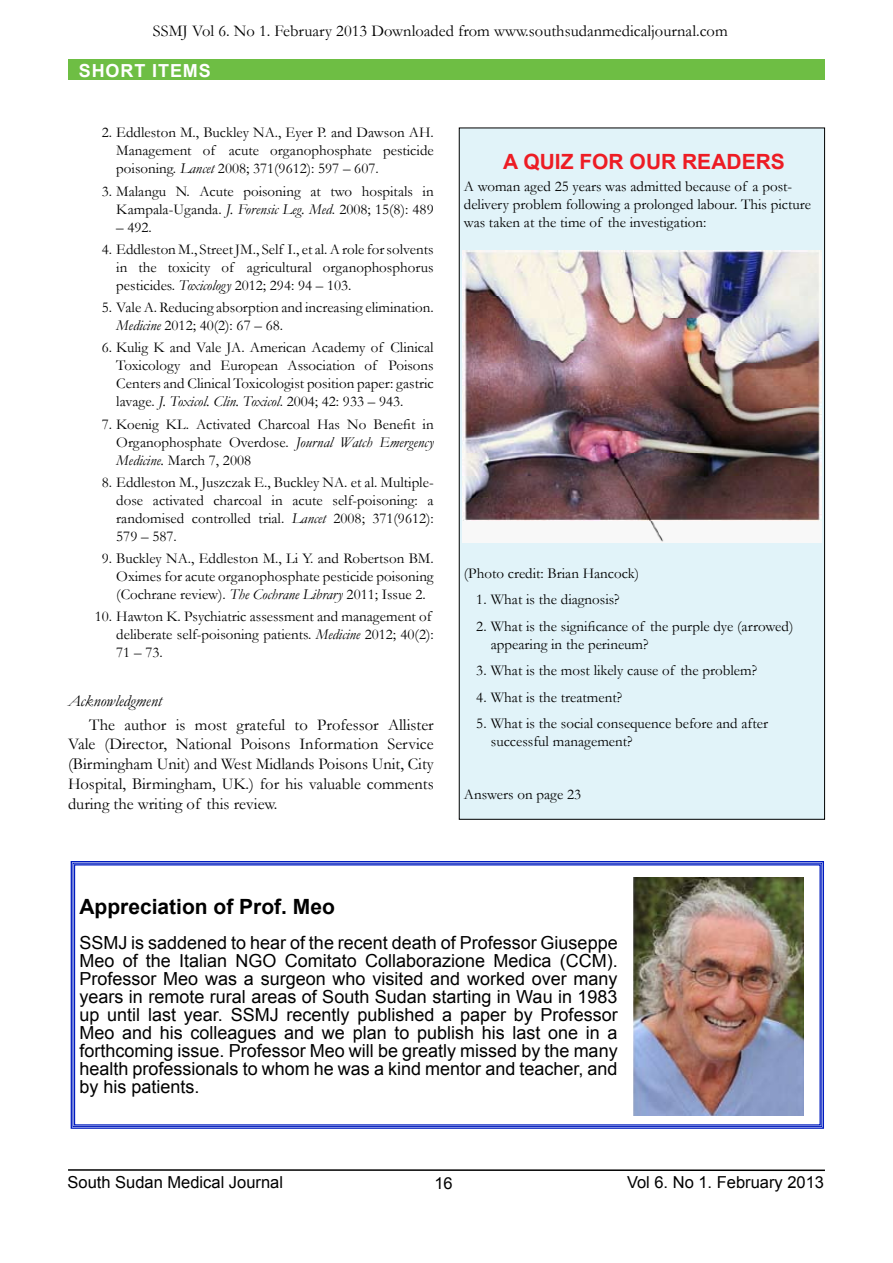
<style>
.page{position:relative;width:893px;height:1263px;background:#fff}
.page>*{position:absolute;margin:0;border:0;box-sizing:border-box;transform-origin:0 0}
.t1{font:700 21px "Arial";color:#000}
.t2{font:700 21px "Arial";color:#ed1c24}
.t3{font:18px/18px "Arial";color:#000;text-align:justify}
.t4{font:700 18px "Arial";letter-spacing:.05em;color:#fff}
.t5{font:16.5px/19.8px "Garamond";color:#000;text-align:justify}
.t6{font:16.5px "Arial";color:#000}
.t7{font:italic 16.5px "Garamond";color:#000}
.t8{font:15px/18px "Garamond";color:#000;text-align:justify}
.s1{font-style:italic}
</style>
<div class="page">
<hr style="left:68px;top:1169px;width:757px;height:2px;background:#000">
<div style="left:68px;top:60px;width:757px;height:20px;background:#6ebe44"></div>
<div style="left:459px;top:128px;width:366px;height:691px;background:#e1f3f9"></div>
<img style="left:462px;top:250px;width:360px;height:293px">
<svg style="left:70px;top:861px;width:754px;height:268px"></svg>
<div style="left:74px;top:864px;width:747px;height:261px;border:1px solid #001cbf"></div>
<img style="left:633px;top:878px;width:170px;height:238px">
<p class="t5" style="left:153px;top:21px;width:576px">SSMJ Vol 6. No 1. February 2013 Downloaded from www.southsudanmedicaljournal.com</p>
<p class="t4" style="left:79px;top:58px;width:134px">SHORT ITEMS</p>
<p class="t8" style="left:116px;top:123px;width:319px;text-indent:-15px">2. Eddleston M., Buckley NA., Eyer P. and Dawson AH.<br>Management of acute organophosphate pesticide poisoning. <span class="s1">Lancet</span> 2008; 371(9612): 597 – 607.</p>
<p class="t8" style="left:102px;top:182px;width:333px;text-align:right">3. Malangu N. Acute poisoning at two hospitals in<br>Kampala-Uganda. <span class="s1">J. Forensic Leg. Med</span>. 2008; 15(8): 489</p>
<p class="t8" style="left:116px;top:218px;width:37px">– 492.</p>
<p class="t8" style="left:116px;top:240px;width:319px;text-indent:-15px">4. Eddleston M., Street JM., Self I., et al. A role for solvents in the toxicity of agricultural organophosphorus pesticides. <span class="s1">Toxicology</span> 2012; 294: 94 – 103.</p>
<p class="t8" style="left:116px;top:298px;width:319px;text-indent:-15px">5. Vale A. Reducing absorption and increasing elimination.<br><span class="s1">Medicine</span> 2012; 40(2): 67 – 68.</p>
<p class="t8" style="left:116px;top:338px;width:319px;text-indent:-15px">6. Kulig K and Vale JA. American Academy of Clinical Toxicology and European Association of Poisons Centers and Clinical Toxicologist position paper: gastric lavage. <span class="s1">J. Toxicol. Clin. Toxicol</span>. 2004; 42: 933 – 943.</p>
<p class="t8" style="left:116px;top:414px;width:319px;text-indent:-15px">7. Koenig KL. Activated Charcoal Has No Benefit in Organophosphate Overdose. <span class="s1">Journal Watch Emergency Medicine.</span> March 7, 2008</p>
<p class="t8" style="left:116px;top:473px;width:319px;text-indent:-15px">8. Eddleston M., Juszczak E., Buckley NA. et al. Multiple&shy;dose activated charcoal in acute self-poisoning: a randomised controlled trial. <span class="s1">Lancet</span> 2008; 371(9612):<br>579 – 587.</p>
<p class="t8" style="left:116px;top:549px;width:319px;text-indent:-15px">9. Buckley NA., Eddleston M., Li Y. and Robertson BM.<br>Oximes for acute organophosphate pesticide poisoning (Cochrane review). <span class="s1">The Cochrane Library</span> 2011; Issue 2.</p>
<p class="t8" style="left:116px;top:607px;width:319px;text-align:left;text-indent:-22px">10. Hawton K. Psychiatric assessment and management of deliberate self-poisoning patients. <span class="s1">Medicine</span> 2012; 40(2):<br>71 – 73.</p>
<p class="t7" style="left:68px;top:689px;width:95px">Acknowledgment</p>
<p class="t5" style="left:68px;top:714px;width:367px;text-indent:21px">The author is most grateful to Professor Allister Vale (Director, National Poisons Information Service (Birmingham Unit) and West Midlands Poisons Unit, City Hospital, Birmingham, UK.) for his valuable comments during the writing of this review.</p>
<h1 class="t2" style="left:503px;top:147px;width:281px">A QUIZ FO R OU R READERS</h1>
<p class="t8" style="left:464px;top:177px;width:349px;text-align:left">A woman aged 25 years was admitted because of a post&shy;delivery problem following a prolonged labour. This picture was taken at the time of the investigation:</p>
<p class="t8" style="left:464px;top:563px;width:177px">(Photo credit: Brian Hancock)</p>
<p class="t8" style="left:476px;top:590px;width:145px">1. What is the diagnosis?</p>
<p class="t8" style="left:491px;top:616px;width:304px;text-indent:-15px">2. What is the significance of the purple dye (arrowed) appearing in the perineum?</p>
<p class="t8" style="left:476px;top:661px;width:282px">3. What is the most likely cause of the problem?</p>
<p class="t8" style="left:476px;top:687px;width:147px">4. What is the treatment?</p>
<p class="t8" style="left:491px;top:714px;width:279px;text-indent:-15px">5. What is the social consequence before and after successful management?</p>
<p class="t8" style="left:464px;top:785px;width:119px">Answers on page 23</p>
<h1 class="t1" style="left:79px;top:892px;width:257px">APPRECIATION OF PROF. MEO</h1>
<p class="t3" style="left:79px;top:933px;width:540px">SSMJ is saddened to hear of the recent death of Professor Giuseppe Meo of the Italian NGO Comitato Collaborazione Medica (CCM).<br>Professor Meo was a surgeon who visited and worked over many years in remote rural areas of South Sudan starting in Wau in 1983 up until last year. SSMJ recently published a paper by Professor Meo and his colleagues and we plan to publish his last one in a forthcoming issue. Professor Meo will be greatly missed by the many health professionals to whom he was a kind mentor and teacher, and by his patients.</p>
<p class="t6" style="left:68px;top:1172px;width:217px">South Sudan Medical Journal</p>
<p class="t6" style="left:627px;top:1172px;width:199px">Vol 6. No 1. February 2013</p>
<p class="t6" style="left:434px;top:1172px;width:20px">16</p>
</div>
